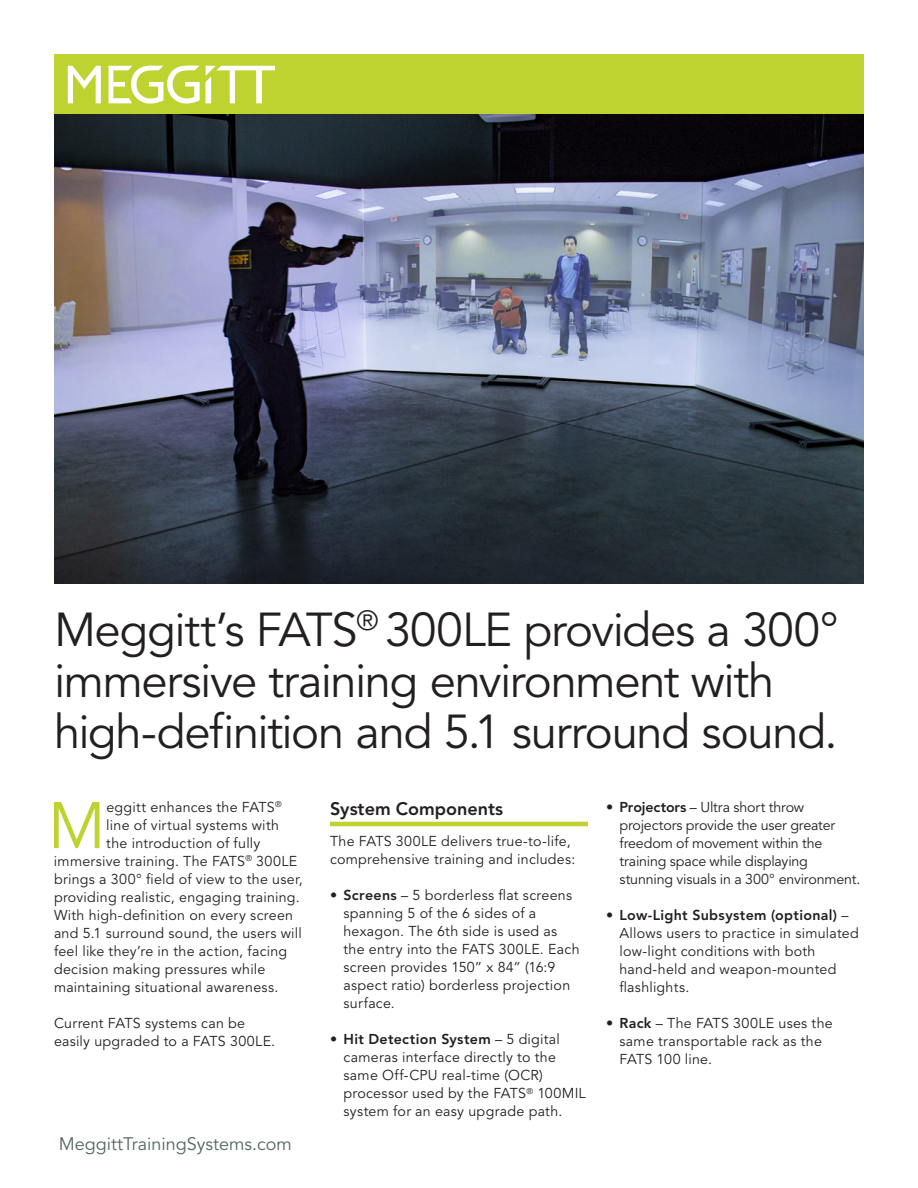
<style>
.page{position:relative;width:918px;height:1188px;background:#fff}
.page>*{position:absolute;margin:0;border:0;box-sizing:border-box;transform-origin:0 0}
.t1{font:65.1px "Avenir LT Std";color:#bed330}
.t2{font:47.25px/51px "Avenir LT Std";letter-spacing:-.03em;color:#231f20}
.t3{font:18px "Avenir LT Std";color:#54675f}
.t4{font:800 18px "Avenir LT Std";color:#231f20}
.t5{font:14.25px/18px "Avenir LT Std";letter-spacing:.015em;color:#231f20}
.t6{font:14.25px/18px "Avenir LT Std";letter-spacing:-.015em;color:#231f20}
.s1{font-weight:800}
</style>
<div class="page">
<hr style="left:330px;top:822px;width:258px;height:4px;background:#bed330">
<img style="left:54px;top:114px;width:810px;height:469px">
<div style="left:54px;top:54px;width:810px;height:60px;background:#bed330"></div>
<svg style="left:108px;top:65px;width:92px;height:39px"></svg>
<svg style="left:68px;top:66px;width:33px;height:37px"></svg>
<svg style="left:206px;top:66px;width:69px;height:37px"></svg>
<h2 class="t2" style="left:54px;top:606px;width:786px">Meggitt’s FATS<sup>®</sup> 300LE provides a 300° immersive training environment with high-definition and 5.1 surround sound.</h2>
<h1 class="t1" style="left:48px;top:788px;width:59px">M</h1>
<p class="t5" style="left:106px;top:799px;width:177px">eggitt enhances the FATS<sup>®</sup></p>
<p class="t5" style="left:106px;top:817px;width:174px">line of virtual systems with</p>
<p class="t5" style="left:106px;top:835px;width:156px">the introduction of fully</p>
<p class="t5" style="left:54px;top:853px;width:245px">immersive training. The FATS<sup>®</sup> 300LE</p>
<p class="t5" style="left:54px;top:871px;width:250px">brings a 300° field of view to the user,</p>
<p class="t5" style="left:54px;top:889px;width:247px">providing realistic, engaging training.</p>
<p class="t5" style="left:54px;top:907px;width:241px">With high-definition on every screen</p>
<p class="t5" style="left:54px;top:925px;width:249px">and 5.1 surround sound, the users will</p>
<p class="t5" style="left:54px;top:943px;width:235px">feel like they’re in the action, facing</p>
<p class="t5" style="left:54px;top:961px;width:213px">decision making pressures while</p>
<p class="t5" style="left:54px;top:979px;width:226px">maintaining situational awareness.</p>
<p class="t5" style="left:54px;top:1015px;width:223px">Current FATS systems can be easily upgraded to a FATS 300LE.</p>
<p class="t3" style="left:59px;top:1133px;width:234px">MeggittTrainingSystems.com</p>
<p class="t4" style="left:330px;top:798px;width:175px">System Components</p>
<p class="t5" style="left:330px;top:833px;width:247px">The FATS 300LE delivers true-to-life, comprehensive training and includes:</p>
<p class="t5" style="left:343px;top:887px;width:238px;text-indent:-13px">• <span class="s1">Screens</span> – 5 borderless flat screens spanning 5 of the 6 sides of a hexagon. The 6th side is used as the entry into the FATS 300LE. Each screen provides 150” x 84” (16:9 aspect ratio) borderless projection surface.</p>
<p class="t5" style="left:343px;top:1031px;width:244px;text-indent:-13px">• <span class="s1">Hit Detection System</span> – 5 digital cameras interface directly to the same Off-CPU real-time (OCR) processor used by the FATS<sup>®</sup> 100MIL system for an easy upgrade path.</p>
<p class="t6" style="left:619px;top:799px;width:242px;text-indent:-13px">• <span class="s1">Projectors</span> – Ultra short throw projectors provide the user greater freedom of movement within the training space while displaying stunning visuals in a 300° environment.</p>
<p class="t5" style="left:619px;top:907px;width:241px;text-indent:-13px">• <span class="s1">Low-Light Subsystem (optional)</span> –<br>Allows users to practice in simulated low-light conditions with both hand-held and weapon-mounted flashlights.</p>
<p class="t5" style="left:619px;top:1015px;width:215px;text-indent:-13px">• <span class="s1">Rack</span> – The FATS 300LE uses the same transportable rack as the<br>FATS 100 line.</p>
</div>
